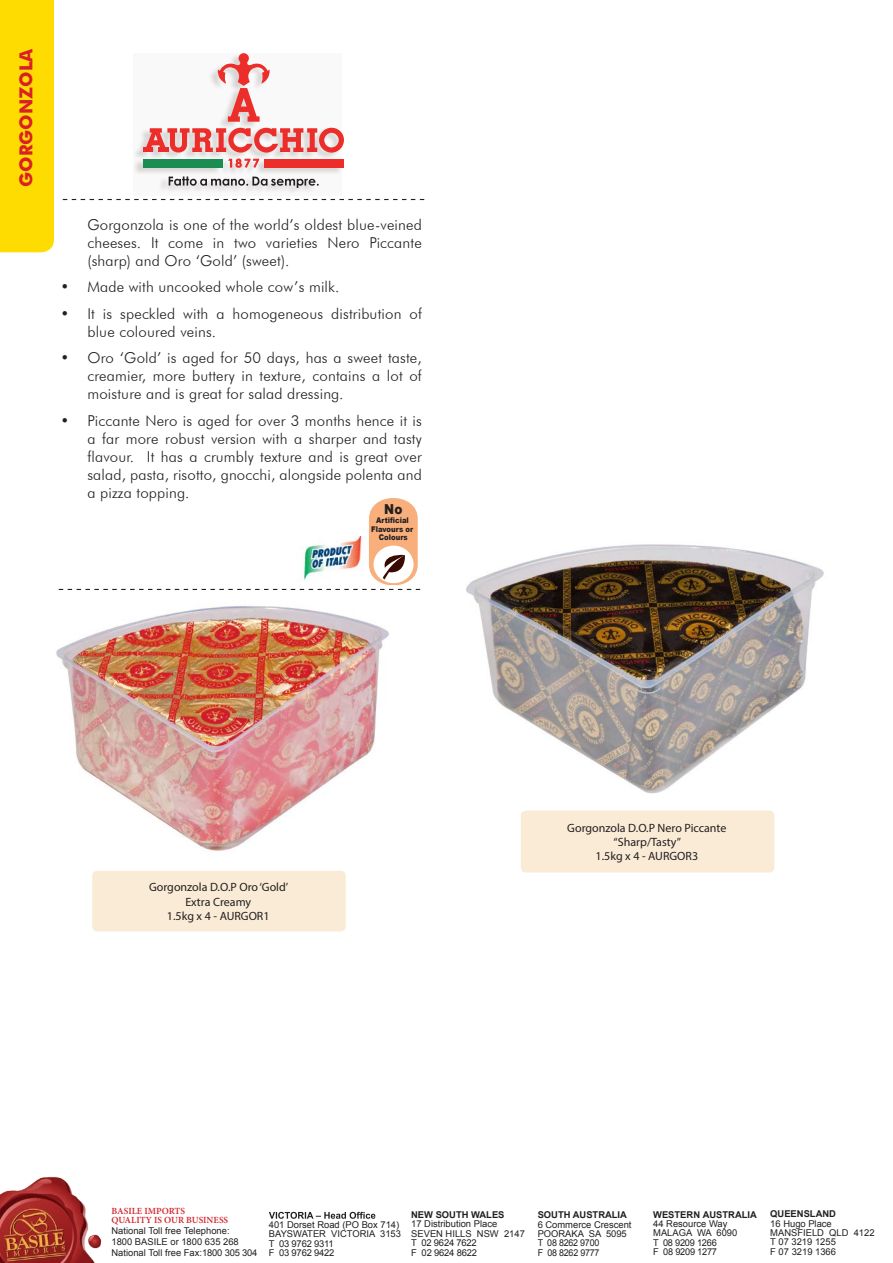
<style>
.page{position:relative;width:893px;height:1263px;background:#fff}
.page>*{position:absolute;margin:0;border:0;box-sizing:border-box;transform-origin:0 0}
.t1{font:700 18px "Futura BT";color:#da2026}
.t2{font:300 15px/18px "Futura BT";letter-spacing:.01em;color:#231f20;text-align:justify}
.t3{font:900 13.8px "Arial";color:#231f20;scale:.87 1}
.t4{font:12px/14.4px "Myriad Pro";color:#231f20;text-align:center}
.t5{font:9.45px/9.4px "Arial";color:#231f20}
.t6{font:700 9.45px "Arial";color:#231f20}
.t7{font:600 9.45px/9.4px "Minion Pro";color:#d1232a}
.t8{font:900 7.8px/8.7px "Arial";color:#231f20;text-align:center;scale:.87 1}
</style>
<div class="page">
<svg style="left:63px;top:199px;width:361px;height:1px"></svg>
<img style="left:56px;top:606px;width:333px;height:245px">
<img style="left:466px;top:544px;width:358px;height:250px">
<div style="left:92px;top:871px;width:254px;height:60px;background:#faebd6;border-radius:5px"></div>
<div style="left:521px;top:810px;width:253px;height:62px;background:#faebd6;border-radius:5px"></div>
<div style="left:0;top:0;width:54px;height:252px;background:#ffdc01"></div>
<svg style="left:134px;top:68px;width:207px;height:125px"></svg>
<svg style="left:143px;top:128px;width:201px;height:40px;background:#d8928b"></svg>
<hr style="left:143px;top:148px;width:10px;height:4px;background:#ec2d29">
<hr style="left:158px;top:148px;width:10px;height:4px;background:#ec2d29">
<svg style="left:216px;top:53px;width:55px;height:69px"></svg>
<svg style="left:169px;top:176px;width:150px;height:12px"></svg>
<svg style="left:269px;top:1212px;width:106px;height:7px"></svg>
<img style="left:0;top:1176px;width:102px;height:87px">
<svg style="left:59px;top:498px;width:361px;height:92px"></svg>
<p class="t1" style="left:15px;top:187px;width:140px;rotate:-90deg">GORGONZOLA</p>
<p class="t2" style="left:87px;top:215px;width:336px">Gorgonzola is one of the world’s oldest blue-veined cheeses. It come in two varieties Nero Piccante (sharp) and Oro ‘Gold’ (sweet).</p>
<p class="t2" style="left:60px;top:278px;width:281px">• Made with uncooked whole cow’s milk.</p>
<p class="t2" style="left:87px;top:304px;width:336px;text-indent:-27px">• It is speckled with a homogeneous distribution of blue coloured veins.</p>
<p class="t2" style="left:87px;top:349px;width:336px;text-indent:-27px">• Oro ‘Gold’ is aged for 50 days, has a sweet taste, creamier, more buttery in texture, contains a lot of moisture and is great for salad dressing.</p>
<p class="t2" style="left:87px;top:411px;width:336px;text-indent:-27px">• Piccante Nero is aged for over 3 months hence it is a far more robust version with a sharper and tasty flavour. It has a crumbly texture and is great over salad, pasta, risotto, gnocchi, alongside polenta and a pizza topping.</p>
<p class="t3" style="left:384px;top:499px;width:22px">No</p>
<p class="t8" style="left:371px;top:516px;width:50px">Artificial<br>Flavours or<br>Colours</p>
<p class="t4" style="left:149px;top:880px;width:141px">Gorgonzola D.O.P Oro ‘Gold’<br>Extra Creamy<br>1.5kg x 4 - AURGOR1</p>
<p class="t4" style="left:567px;top:820px;width:161px">Gorgonzola D.O.P Nero Piccante “Sharp/Tasty”<br>1.5kg x 4 - AURGOR3</p>
<p class="t7" style="left:111px;top:1206px;width:118px">BASILE IMPORTS<br>QUALITY IS OUR BUSINESS</p>
<p class="t5" style="left:111px;top:1225px;width:147px;line-height:10.9px">National Toll free Telephone:<br>1800 BASILE or 1800 635 268<br>National Toll free Fax:1800 305 304</p>
<p class="t5" style="left:269px;top:1220px;width:134px">401 Dorset Road (PO Box 714)<br>BAYSWATER VICTORIA 3153<br>T 03 9762 9311<br>F 03 9762 9422</p>
<p class="t6" style="left:411px;top:1208px;width:95px">NEW SOUTH WALES</p>
<p class="t5" style="left:411px;top:1219px;width:115px">17 Distribution Place<br>SEVEN HILLS NSW 2147<br>T 02 9624 7622<br>F 02 9624 8622</p>
<p class="t6" style="left:538px;top:1208px;width:91px">SOUTH AUSTRALIA</p>
<p class="t5" style="left:538px;top:1219px;width:95px">6 Commerce Crescent<br>POORAKA SA 5095<br>T 08 8262 9700<br>F 08 8262 9777</p>
<p class="t6" style="left:653px;top:1208px;width:105px">WESTERN AUSTRALIA</p>
<p class="t5" style="left:653px;top:1219px;width:86px">44 Resource Way<br>MALAGA WA 6090<br>T 08 9209 1266<br>F 08 9209 1277</p>
<p class="t6" style="left:770px;top:1207px;width:67px">QUEENSLAND</p>
<p class="t5" style="left:770px;top:1218px;width:106px">16 Hugo Place<br>MANSFIELD QLD 4122<br>T 07 3219 1255<br>F 07 3219 1366</p>
</div>
